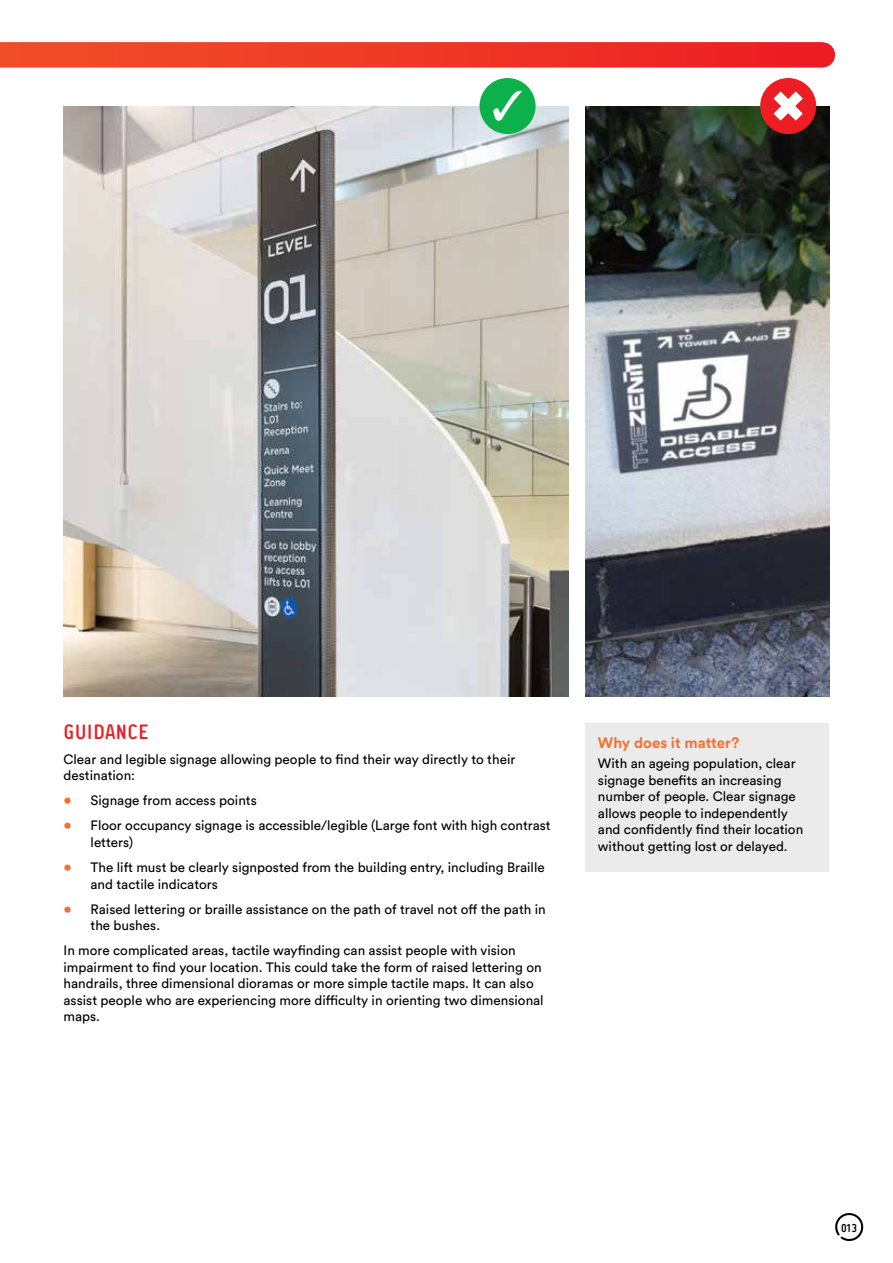
<style>
.page{position:relative;width:893px;height:1263px;background:#fff}
.page>*{position:absolute;margin:0;border:0;box-sizing:border-box;transform-origin:0 0}
.t1{font:700 condensed 21px "Pharma";letter-spacing:.005em;color:#ed1d24}
.t2{font:700 15px "Circular Std";color:#f37032}
.t3{font:13.5px/16.5px "Circular Std";color:#000}
.t4{font:700 condensed 12px "Pharma";color:#000}
.s1{font-size:15px;color:#f37032}
</style>
<div class="page">
<svg style="left:835px;top:1213px;width:29px;height:28px"></svg>
<div style="left:0;top:42px;width:822px;height:26px;background:linear-gradient(to right,#f05028,#ed1e24)"></div>
<div style="left:585px;top:723px;width:244px;height:148px;background:#ebebec"></div>
<img style="left:64px;top:106px;width:504px;height:590px">
<img style="left:585px;top:106px;width:244px;height:590px">
<div style="left:479px;top:78px;width:57px;height:56px;background:#0db14b;border-radius:50%"></div>
<svg style="left:493px;top:91px;width:29px;height:30px"></svg>
<div style="left:760px;top:78px;width:56px;height:56px;background:#ed1d24;border-radius:50%"></div>
<svg style="left:773px;top:91px;width:30px;height:30px"></svg>
<h1 class="t1" style="left:64px;top:718px;width:87px">GUIDANCE</h1>
<p class="t3" style="left:64px;top:751px;width:453px">Clear and legible signage allowing people to find their way directly to their destination:</p>
<p class="t3" style="left:64px;top:792px;width:195px"><span class="s1">•</span> Signage from access points</p>
<p class="t3" style="left:91px;top:817px;width:462px;text-indent:-27px"><span class="s1">•</span> Floor occupancy signage is accessible/legible (Large font with high contrast letters)</p>
<p class="t3" style="left:91px;top:859px;width:456px;text-indent:-27px"><span class="s1">•</span> The lift must be clearly signposted from the building entry, including Braille and tactile indicators</p>
<p class="t3" style="left:91px;top:900px;width:457px;text-indent:-27px"><span class="s1">•</span> Raised lettering or braille assistance on the path of travel not off the path in the bushes.</p>
<p class="t3" style="left:64px;top:942px;width:482px">In more complicated areas, tactile wayfinding can assist people with vision impairment to find your location. This could take the form of raised lettering on handrails, three dimensional dioramas or more simple tactile maps. It can also assist people who are experiencing more difficulty in orienting two dimensional maps.</p>
<p class="t2" style="left:598px;top:733px;width:143px">Why does it matter?</p>
<p class="t3" style="left:598px;top:755px;width:207px">With an ageing population, clear signage benefits an increasing number of people. Clear signage allows people to independently and confidently find their location without getting lost or delayed.</p>
<p class="t4" style="left:841px;top:1220px;width:17px">013</p>
</div>
